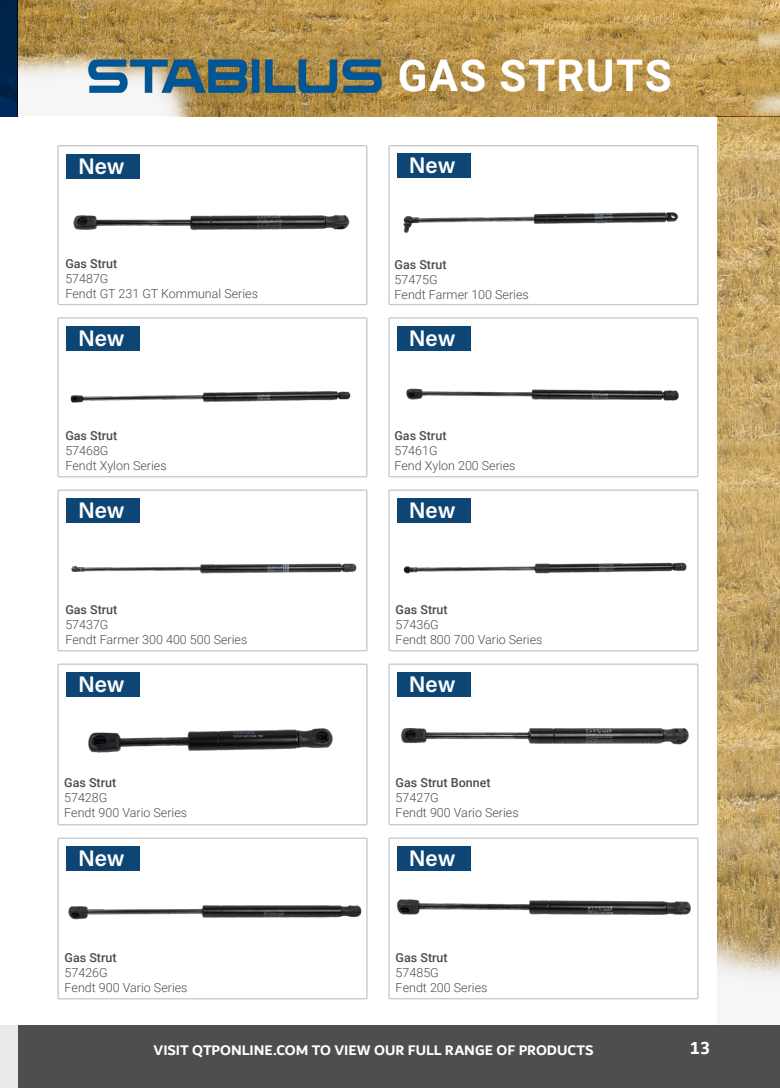
<style>
.page{position:relative;width:780px;height:1088px;background:#fff}
.page>*{position:absolute;margin:0;border:0;box-sizing:border-box;transform-origin:0 0}
.t1{font:700 43.75px "Roboto";letter-spacing:.035em;color:#fff}
.t2{font:22.5px "Acumin Variable Concept";letter-spacing:-.005em;color:#fff}
.t3{font:700 18.75px "Dubai";color:#fff}
.t4{font:700 15px "Dubai";letter-spacing:-.005em;color:#fff}
.t5{font:300 12.5px "Roboto";color:#4b4c4d}
.t6{font:500 12.5px "Roboto";color:#4b4c4d}
</style>
<div class="page">
<img style="left:0;top:0;width:780px;height:116px">
<div style="left:0;top:1025px;width:18px;height:63px;background:#e9eaeb"></div>
<div style="left:18px;top:1025px;width:762px;height:63px;background:#4b4c4d"></div>
<img style="left:69px;top:178px;width:281px;height:52px">
<div style="left:388px;top:317px;width:310px;height:160px;border:1px solid #c5c6c8"></div>
<div style="left:57px;top:317px;width:310px;height:160px;border:1px solid #c5c6c8"></div>
<div style="left:388px;top:837px;width:310px;height:162px;border:1px solid #c5c6c8"></div>
<div style="left:57px;top:837px;width:310px;height:162px;border:1px solid #c5c6c8"></div>
<div style="left:57px;top:663px;width:310px;height:162px;border:1px solid #c5c6c8"></div>
<div style="left:388px;top:663px;width:310px;height:162px;border:1px solid #c5c6c8"></div>
<div style="left:57px;top:489px;width:310px;height:162px;border:1px solid #c5c6c8"></div>
<div style="left:388px;top:489px;width:310px;height:162px;border:1px solid #c5c6c8"></div>
<div style="left:388px;top:145px;width:310px;height:160px;border:1px solid #c5c6c8"></div>
<div style="left:57px;top:145px;width:310px;height:160px;border:1px solid #c5c6c8"></div>
<img style="left:399px;top:153px;width:279px;height:80px">
<img style="left:70px;top:391px;width:281px;height:12px">
<img style="left:406px;top:326px;width:273px;height:75px">
<img style="left:71px;top:563px;width:286px;height:11px">
<img style="left:403px;top:562px;width:284px;height:12px">
<img style="left:57px;top:690px;width:276px;height:77px">
<img style="left:401px;top:692px;width:288px;height:53px">
<img style="left:68px;top:905px;width:294px;height:15px">
<img style="left:389px;top:871px;width:302px;height:68px">
<svg style="left:18px;top:18px;width:762px;height:98px;background:#be9e5e"></svg>
<img style="left:86px;top:59px;width:299px;height:34px">
<svg style="left:717px;top:116px;width:63px;height:872px;background:#c4a66b"></svg>
<div style="left:66px;top:154px;width:74px;height:24px;background:#0d4574"></div>
<div style="left:397px;top:154px;width:73px;height:24px;background:#0d4574"></div>
<div style="left:66px;top:326px;width:74px;height:25px;background:#0d4574"></div>
<div style="left:397px;top:326px;width:73px;height:25px;background:#0d4574"></div>
<div style="left:66px;top:498px;width:74px;height:25px;background:#0d4574"></div>
<div style="left:397px;top:498px;width:73px;height:25px;background:#0d4574"></div>
<div style="left:66px;top:672px;width:74px;height:25px;background:#0d4574"></div>
<div style="left:397px;top:672px;width:73px;height:25px;background:#0d4574"></div>
<div style="left:66px;top:846px;width:74px;height:25px;background:#0d4574"></div>
<div style="left:397px;top:846px;width:73px;height:25px;background:#0d4574"></div>
<p class="t1" style="left:397px;top:45px;width:275px">GAS STRUTS</p>
<p class="t2" style="left:78px;top:150px;width:48px">New</p>
<p class="t2" style="left:409px;top:150px;width:48px">New</p>
<p class="t6" style="left:65px;top:254px;width:54px">Gas Strut</p>
<p class="t5" style="left:65px;top:269px;width:45px">57487G</p>
<p class="t5" style="left:65px;top:284px;width:194px">Fendt GT 231 GT Kommunal Series</p>
<p class="t6" style="left:394px;top:256px;width:54px">Gas Strut</p>
<p class="t5" style="left:394px;top:271px;width:45px">57475G</p>
<p class="t5" style="left:394px;top:286px;width:136px">Fendt Farmer 100 Series</p>
<p class="t2" style="left:78px;top:323px;width:48px">New</p>
<p class="t2" style="left:409px;top:323px;width:48px">New</p>
<p class="t6" style="left:65px;top:427px;width:54px">Gas Strut</p>
<p class="t5" style="left:65px;top:442px;width:45px">57468G</p>
<p class="t5" style="left:65px;top:457px;width:103px">Fendt Xylon Series</p>
<p class="t6" style="left:394px;top:427px;width:54px">Gas Strut</p>
<p class="t5" style="left:394px;top:442px;width:45px">57461G</p>
<p class="t5" style="left:394px;top:457px;width:123px">Fend Xylon 200 Series</p>
<p class="t2" style="left:78px;top:495px;width:48px">New</p>
<p class="t2" style="left:409px;top:495px;width:48px">New</p>
<p class="t6" style="left:65px;top:600px;width:54px">Gas Strut</p>
<p class="t5" style="left:65px;top:615px;width:45px">57437G</p>
<p class="t5" style="left:65px;top:630px;width:183px">Fendt Farmer 300 400 500 Series</p>
<p class="t6" style="left:395px;top:601px;width:54px">Gas Strut</p>
<p class="t5" style="left:395px;top:616px;width:45px">57436G</p>
<p class="t5" style="left:395px;top:631px;width:148px">Fendt 800 700 Vario Series</p>
<p class="t2" style="left:78px;top:669px;width:48px">New</p>
<p class="t2" style="left:409px;top:669px;width:48px">New</p>
<p class="t6" style="left:64px;top:774px;width:54px">Gas Strut</p>
<p class="t5" style="left:64px;top:789px;width:45px">57428G</p>
<p class="t5" style="left:64px;top:804px;width:124px">Fendt 900 Vario Series</p>
<p class="t6" style="left:395px;top:774px;width:96px">Gas Strut Bonnet</p>
<p class="t5" style="left:395px;top:789px;width:45px">57427G</p>
<p class="t5" style="left:395px;top:804px;width:124px">Fendt 900 Vario Series</p>
<p class="t2" style="left:78px;top:843px;width:48px">New</p>
<p class="t2" style="left:409px;top:843px;width:48px">New</p>
<p class="t6" style="left:65px;top:948px;width:54px">Gas Strut</p>
<p class="t5" style="left:65px;top:963px;width:45px">57426G</p>
<p class="t5" style="left:65px;top:978px;width:124px">Fendt 900 Vario Series</p>
<p class="t6" style="left:395px;top:948px;width:54px">Gas Strut</p>
<p class="t5" style="left:395px;top:963px;width:45px">57485G</p>
<p class="t5" style="left:395px;top:978px;width:93px">Fendt 200 Series</p>
<p class="t4" style="left:153px;top:1041px;width:441px">VISIT QTPONLINE.COM TO VIEW OUR FULL RANGE OF PRODUCTS</p>
<p class="t3" style="left:690px;top:1037px;width:22px">13</p>
</div>
